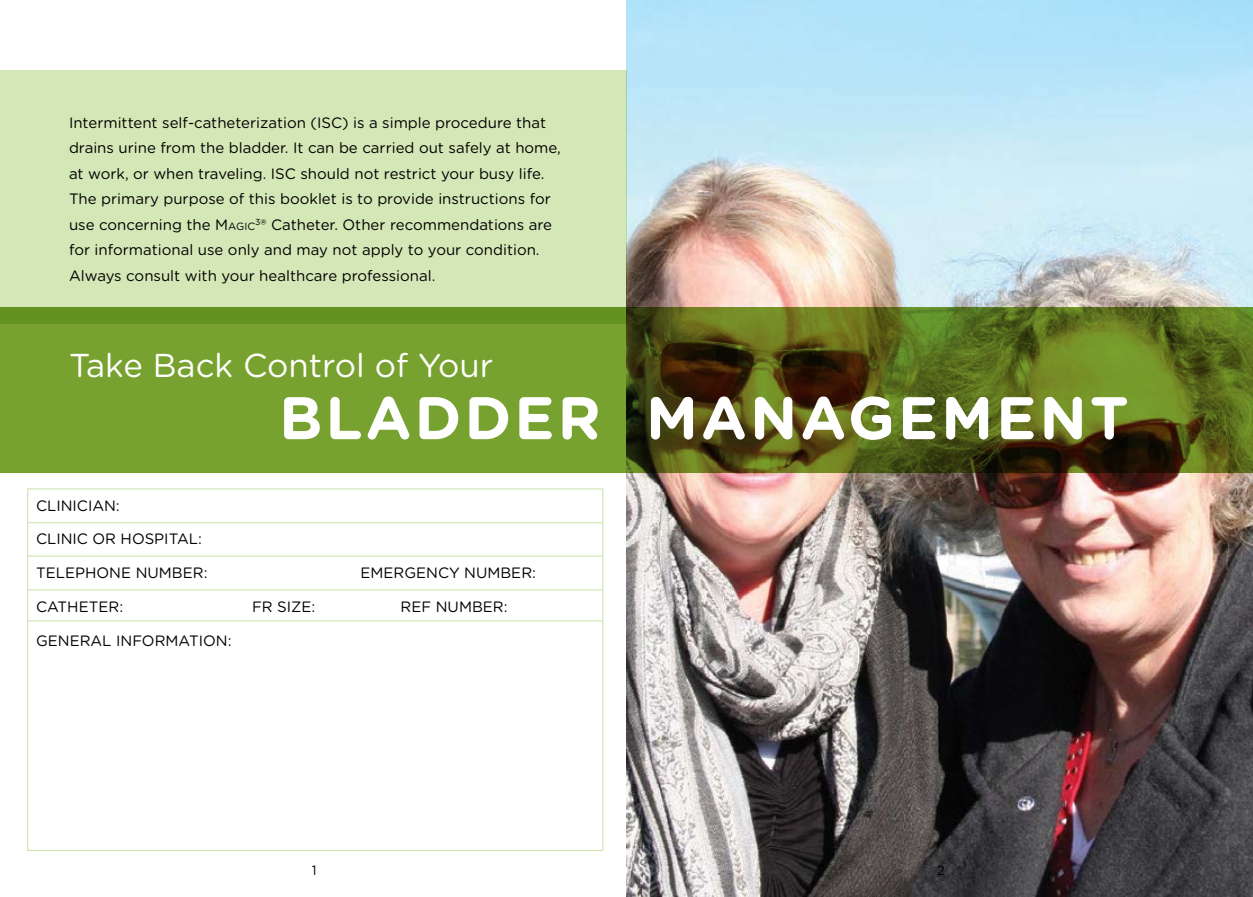
<style>
.page{position:relative;width:1253px;height:897px;background:#fff}
.page>*{position:absolute;margin:0;border:0;box-sizing:border-box;transform-origin:0 0}
.t1{font:700 60px "Gotham Rounded";letter-spacing:.05em;color:#fff}
.t2{font:33px "Gotham Rounded";color:#fff}
.t3{font:15px/25.5px "Gotham Rounded";color:#000}
.t4{font:13.5px "Gotham Rounded";color:#000}
.s1{font-style:inherit}
.s2{font-size:10.5px}
</style>
<div class="page">
<img style="left:627px;top:0;width:626px;height:896px">
<div style="left:0;top:70px;width:626px;height:254px;background:#d4e7b6"></div>
<svg style="left:0;top:307px;width:1253px;height:165px;background:#657e23"></svg>
<hr style="left:27px;top:522px;width:575px;height:1px;background:#cfe5ae">
<hr style="left:27px;top:555px;width:575px;height:1px;background:#cfe5ae">
<hr style="left:27px;top:589px;width:575px;height:1px;background:#cfe5ae">
<hr style="left:27px;top:620px;width:575px;height:1px;background:#cfe5ae">
<p class="t3" style="left:69px;top:109px;width:493px">Intermittent self-catheterization (ISC) is a simple procedure that drains urine from the bladder. It can be carried out safely at home, at work, or when traveling. ISC should not restrict your busy life.<br>The primary purpose of this booklet is to provide instructions for use concerning the <span class="s1">M</span><span class="s2">agic</span><sup>3</sup>® Catheter. Other recommendations are for informational use only and may not apply to your condition.<br>Always consult with your healthcare professional.</p>
<h2 class="t2" style="left:69px;top:342px;width:426px">Take Back Control of Your</h2>
<h1 class="t1" style="left:279px;top:374px;width:851px">BLADDER MANAGEMENT</h1>
<p class="t3" style="left:36px;top:492px;width:85px">CLINICIAN:</p>
<p class="t3" style="left:36px;top:525px;width:167px">CLINIC OR HOSPITAL:</p>
<p class="t3" style="left:36px;top:559px;width:173px">TELEPHONE NUMBER:</p>
<p class="t3" style="left:360px;top:559px;width:177px">EMERGENCY NUMBER:</p>
<p class="t3" style="left:36px;top:593px;width:89px">CATHETER:</p>
<p class="t3" style="left:252px;top:593px;width:65px">FR SIZE:</p>
<p class="t3" style="left:400px;top:593px;width:109px">REF NUMBER:</p>
<p class="t3" style="left:36px;top:627px;width:197px">GENERAL INFORMATION:</p>
<p class="t4" style="left:312px;top:861px;width:6px">1</p>
<p class="t4" style="left:937px;top:861px;width:10px">2</p>
</div>
